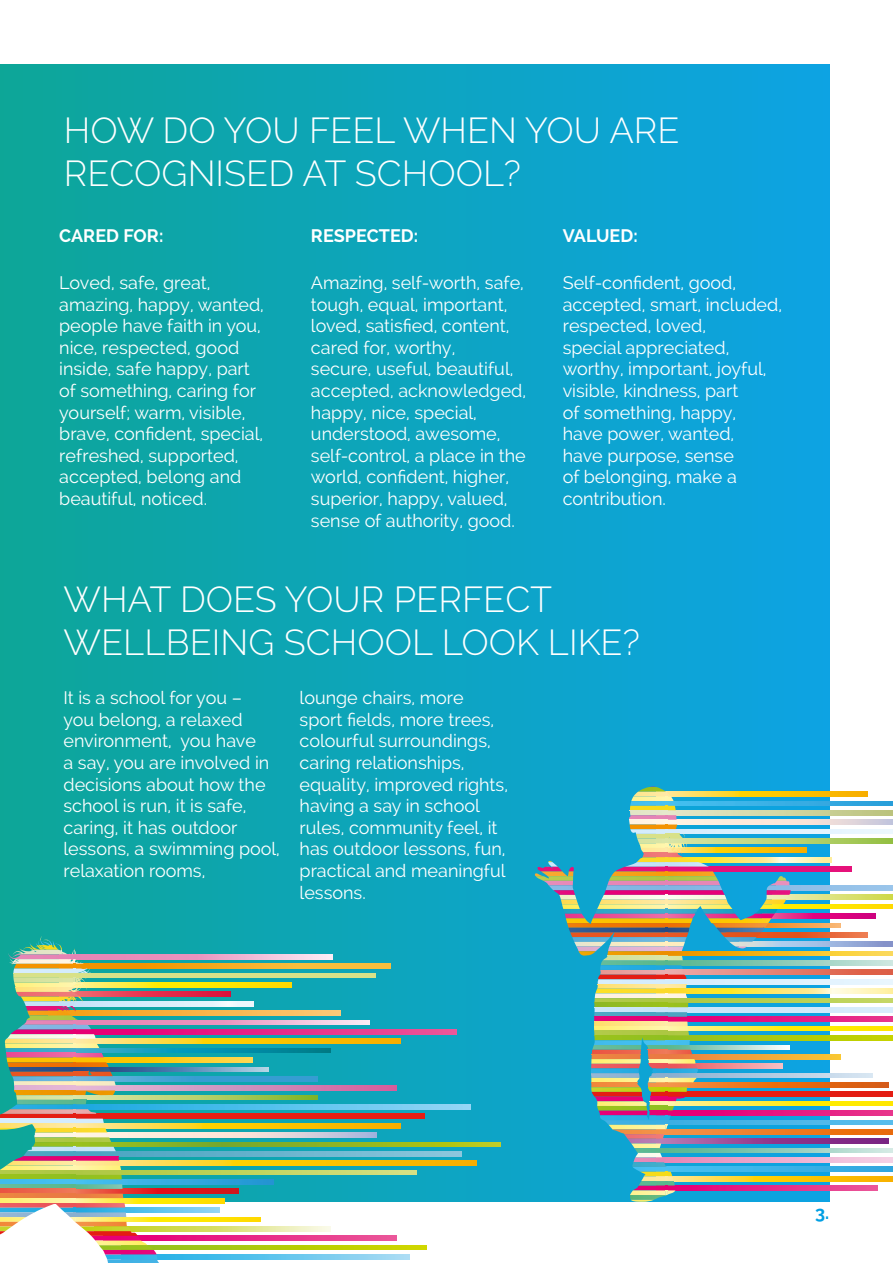
<style>
.page{position:relative;width:893px;height:1263px;background:#fff}
.page>*{position:absolute;margin:0;border:0;box-sizing:border-box;transform-origin:0 0}
.t1{font:300 36px/43.2px "Raleway";color:#fff}
.t2{font:18px/21.6px "Raleway";color:#fff}
.t3{font:700 18px "Raleway";color:#fff}
.t4{font:700 18px "Raleway";color:#009fe3}
</style>
<div class="page">
<div style="left:0;top:65px;width:829px;height:1136px;background:linear-gradient(to right,#0fa698,#0fa3e4)"></div>
<hr style="left:657px;top:792px;width:211px;height:4px;background:#fab700">
<div style="left:657px;top:801px;width:236px;height:5px;background:#32a6df"></div>
<svg style="left:791px;top:810px;width:102px;height:5px"></svg>
<svg style="left:791px;top:820px;width:102px;height:4px"></svg>
<div style="left:657px;top:829px;width:236px;height:5px;background:#e6f4fe"></div>
<svg style="left:791px;top:839px;width:102px;height:4px"></svg>
<div style="left:657px;top:848px;width:150px;height:5px;background:#f8b100"></div>
<svg style="left:791px;top:857px;width:40px;height:5px"></svg>
<hr style="left:657px;top:867px;width:194px;height:4px;background:#e6117a">
<div style="left:776px;top:885px;width:117px;height:5px;background:#95c2e9"></div>
<svg style="left:791px;top:895px;width:102px;height:4px"></svg>
<div style="left:772px;top:904px;width:121px;height:5px;background:#ffe600"></div>
<svg style="left:791px;top:914px;width:84px;height:4px"></svg>
<svg style="left:791px;top:923px;width:50px;height:5px"></svg>
<svg style="left:791px;top:932px;width:77px;height:5px"></svg>
<svg style="left:791px;top:942px;width:102px;height:4px"></svg>
<svg style="left:791px;top:951px;width:102px;height:5px"></svg>
<svg style="left:791px;top:960px;width:102px;height:5px"></svg>
<svg style="left:791px;top:970px;width:102px;height:5px"></svg>
<div style="left:657px;top:979px;width:236px;height:5px;background:#e4f3fe"></div>
<svg style="left:791px;top:989px;width:102px;height:4px"></svg>
<div style="left:657px;top:998px;width:236px;height:5px;background:#c0d45c"></div>
<div style="left:657px;top:1007px;width:236px;height:5px;background:#d4eafb"></div>
<svg style="left:791px;top:1017px;width:102px;height:4px"></svg>
<div style="left:657px;top:1026px;width:236px;height:5px;background:#ffea00"></div>
<div style="left:657px;top:1035px;width:236px;height:5px;background:#bccf00"></div>
<div style="left:657px;top:1054px;width:184px;height:5px;background:#f7be37"></div>
<svg style="left:791px;top:1073px;width:82px;height:5px"></svg>
<div style="left:657px;top:1082px;width:231px;height:5px;background:#de6211"></div>
<hr style="left:657px;top:1092px;width:236px;height:4px;background:#e41d13">
<div style="left:657px;top:1101px;width:236px;height:5px;background:#ffeb00"></div>
<svg style="left:791px;top:1111px;width:102px;height:4px"></svg>
<div style="left:657px;top:1120px;width:236px;height:5px;background:#53baeb"></div>
<svg style="left:791px;top:1129px;width:102px;height:5px"></svg>
<hr style="left:657px;top:1139px;width:231px;height:4px;background:#822986">
<svg style="left:791px;top:1148px;width:102px;height:5px"></svg>
<svg style="left:791px;top:1157px;width:102px;height:5px"></svg>
<div style="left:657px;top:1167px;width:236px;height:5px;background:#37ace2"></div>
<svg style="left:791px;top:1176px;width:102px;height:5px"></svg>
<svg style="left:791px;top:1186px;width:86px;height:4px"></svg>
<img style="left:535px;top:787px;width:256px;height:415px">
<svg style="left:159px;top:954px;width:173px;height:5px"></svg>
<svg style="left:159px;top:964px;width:231px;height:4px"></svg>
<div style="left:59px;top:973px;width:316px;height:5px;background:#d8e189"></div>
<div style="left:59px;top:982px;width:233px;height:5px;background:#ffe600"></div>
<svg style="left:159px;top:992px;width:71px;height:5px"></svg>
<svg style="left:159px;top:1001px;width:94px;height:5px"></svg>
<svg style="left:159px;top:1011px;width:182px;height:4px"></svg>
<svg style="left:159px;top:1020px;width:211px;height:5px"></svg>
<svg style="left:159px;top:1029px;width:297px;height:5px"></svg>
<svg style="left:159px;top:1039px;width:241px;height:4px"></svg>
<svg style="left:159px;top:1048px;width:172px;height:5px"></svg>
<svg style="left:159px;top:1057px;width:94px;height:5px"></svg>
<svg style="left:159px;top:1067px;width:110px;height:5px"></svg>
<div style="left:76px;top:1076px;width:242px;height:5px;background:#369dd2"></div>
<svg style="left:159px;top:1086px;width:238px;height:4px"></svg>
<svg style="left:159px;top:1095px;width:159px;height:5px"></svg>
<svg style="left:159px;top:1104px;width:312px;height:5px;background:#62c5ee"></svg>
<hr style="left:76px;top:1114px;width:349px;height:4px;background:#e41d13">
<svg style="left:159px;top:1123px;width:241px;height:5px"></svg>
<svg style="left:159px;top:1133px;width:217px;height:4px"></svg>
<svg style="left:159px;top:1142px;width:341px;height:5px;background:#93b622"></svg>
<svg style="left:159px;top:1151px;width:302px;height:5px;background:#6fb7d0"></svg>
<svg style="left:159px;top:1161px;width:317px;height:4px"></svg>
<svg style="left:159px;top:1170px;width:257px;height:5px"></svg>
<svg style="left:159px;top:1179px;width:114px;height:5px"></svg>
<div style="left:76px;top:1189px;width:162px;height:5px;background:#d91419"></div>
<div style="left:76px;top:1198px;width:149px;height:5px;background:#ffe300"></div>
<svg style="left:159px;top:1208px;width:61px;height:4px"></svg>
<div style="left:76px;top:1217px;width:184px;height:5px;background:#ffe600"></div>
<svg style="left:159px;top:1226px;width:172px;height:5px"></svg>
<svg style="left:159px;top:1236px;width:238px;height:4px"></svg>
<svg style="left:159px;top:1245px;width:267px;height:5px"></svg>
<svg style="left:159px;top:1254px;width:250px;height:5px"></svg>
<svg style="left:0;top:935px;width:159px;height:328px;background:#9fb094"></svg>
<h1 class="t1" style="left:64px;top:109px;width:617px">HOW DO YOU FEEL WHEN YOU ARE<br>RECOGNISED AT SCHOOL?</h1>
<p class="t3" style="left:59px;top:225px;width:106px">CARED FOR:</p>
<p class="t2" style="left:59px;top:272px;width:206px">Loved, safe, great, amazing, happy, wanted, people have faith in you, nice, respected, good inside, safe happy, part of something, caring for yourself; warm, visible, brave, confident, special, refreshed, supported, accepted, belong and beautiful, noticed.</p>
<p class="t3" style="left:311px;top:225px;width:109px">RESPECTED:</p>
<p class="t2" style="left:311px;top:272px;width:217px">Amazing, self-worth, safe, tough, equal, important, loved, satisfied, content, cared for, worthy,<br>secure, useful, beautiful, accepted, acknowledged, happy, nice, special, understood, awesome, self-control, a place in the world, confident, higher, superior, happy, valued, sense of authority, good.</p>
<p class="t3" style="left:563px;top:225px;width:76px">VALUED:</p>
<p class="t2" style="left:563px;top:272px;width:221px">Self-confident, good, accepted, smart, included, respected, loved,<br>special appreciated, worthy, important, joyful, visible, kindness, part<br>of something, happy,<br>have power, wanted,<br>have purpose, sense<br>of belonging, make a contribution.</p>
<h1 class="t1" style="left:63px;top:577px;width:578px">WHAT DOES YOUR PERFECT<br>WELLBEING SCHOOL LOOK LIKE?</h1>
<p class="t2" style="left:63px;top:687px;width:218px">It is a school for you –<br>you belong, a relaxed environment, you have<br>a say, you are involved in decisions about how the school is run, it is safe, caring, it has outdoor lessons, a swimming pool, relaxation rooms,</p>
<p class="t2" style="left:300px;top:687px;width:210px">lounge chairs, more sport fields, more trees, colourful surroundings, caring relationships, equality, improved rights, having a say in school rules, community feel, it has outdoor lessons, fun, practical and meaningful lessons.</p>
<p class="t4" style="left:815px;top:1202px;width:16px">3.</p>
</div>
